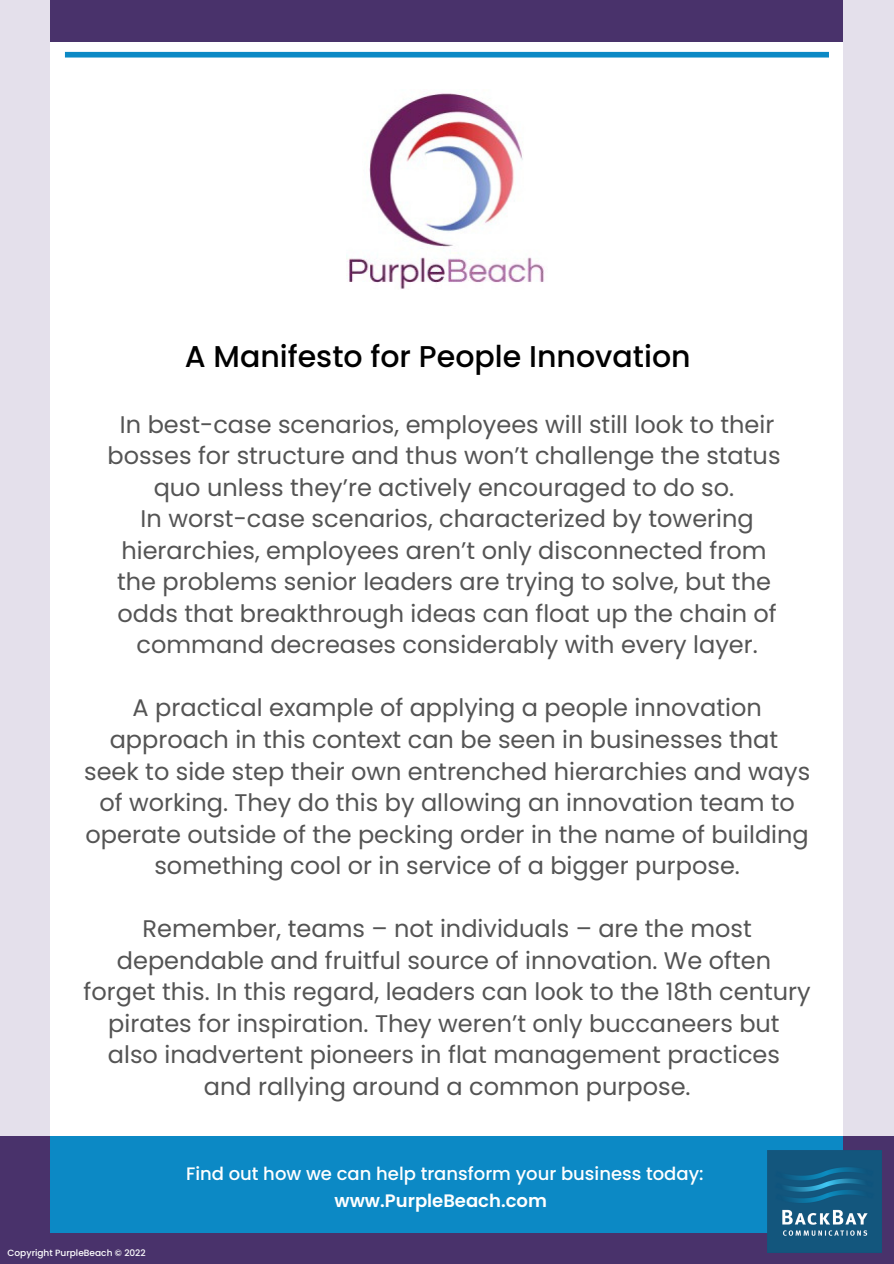
<style>
.page{position:relative;width:894px;height:1264px;background:#fff}
.page>*{position:absolute;margin:0;border:0;box-sizing:border-box;transform-origin:0 0}
.t1{font:500 30px "Poppins";color:#000}
.t2{font:24px/31.5px "Poppins";color:#545454;text-align:center}
.t3{font:500 18px "Poppins";color:#fff}
.t4{font:600 18px "Poppins";color:#fff}
.t5{font:500 9px "Poppins";color:#fff}
</style>
<div class="page">
<div style="left:0;top:0;width:893px;height:1263px;background:#e4e0eb"></div>
<div style="left:51px;top:42px;width:791px;height:1094px;background:#fff"></div>
<div style="left:0;top:1136px;width:893px;height:127px;background:#49326b"></div>
<div style="left:51px;top:1136px;width:791px;height:97px;background:#0c89c5"></div>
<div style="left:51px;top:0;width:791px;height:42px;background:#49326b"></div>
<img style="left:347px;top:93px;width:197px;height:197px">
<img style="left:767px;top:1150px;width:114px;height:102px">
<div style="left:65px;top:52px;width:763px;height:6px;background:#0c89c5"></div>
<p class="t1" style="left:185px;top:336px;width:507px">A Manifesto for People Innovation</p>
<p class="t2" style="left:107px;top:408px;width:674px">In best-case scenarios, employees will still look to their bosses for structure and thus won’t challenge the status</p>
<p class="t2" style="left:154px;top:471px;width:582px">quo unless they’re actively encouraged to do so.</p>
<p class="t2" style="left:121px;top:503px;width:646px">In worst-case scenarios, characterized by towering hierarchies, employees aren’t only disconnected from</p>
<p class="t2" style="left:117px;top:566px;width:655px">the problems senior leaders are trying to solve, but the</p>
<p class="t2" style="left:117px;top:597px;width:660px">odds that breakthrough ideas can float up the chain of command decreases considerably with every layer.</p>
<p class="t2" style="left:110px;top:692px;width:670px">A practical example of applying a people innovation approach in this context can be seen in businesses that</p>
<p class="t2" style="left:84px;top:755px;width:727px">seek to side step their own entrenched hierarchies and ways of working. They do this by allowing an innovation team to operate outside of the pecking order in the name of building something cool or in service of a bigger purpose.</p>
<p class="t2" style="left:117px;top:913px;width:655px">Remember, teams – not individuals – are the most dependable and fruitful source of innovation. We often</p>
<p class="t2" style="left:84px;top:976px;width:728px">forget this. In this regard, leaders can look to the 18th century pirates for inspiration. They weren’t only buccaneers but</p>
<p class="t2" style="left:108px;top:1039px;width:673px">also inadvertent pioneers in flat management practices</p>
<p class="t2" style="left:204px;top:1070px;width:488px">and rallying around a common purpose.</p>
<p class="t3" style="left:186px;top:1160px;width:519px">Find out how we can help transform your business today:</p>
<p class="t5" style="left:8px;top:1246px;width:139px">Copyright PurpleBeach © 2022</p>
<p class="t4" style="left:334px;top:1188px;width:214px">www.PurpleBeach.com</p>
</div>
